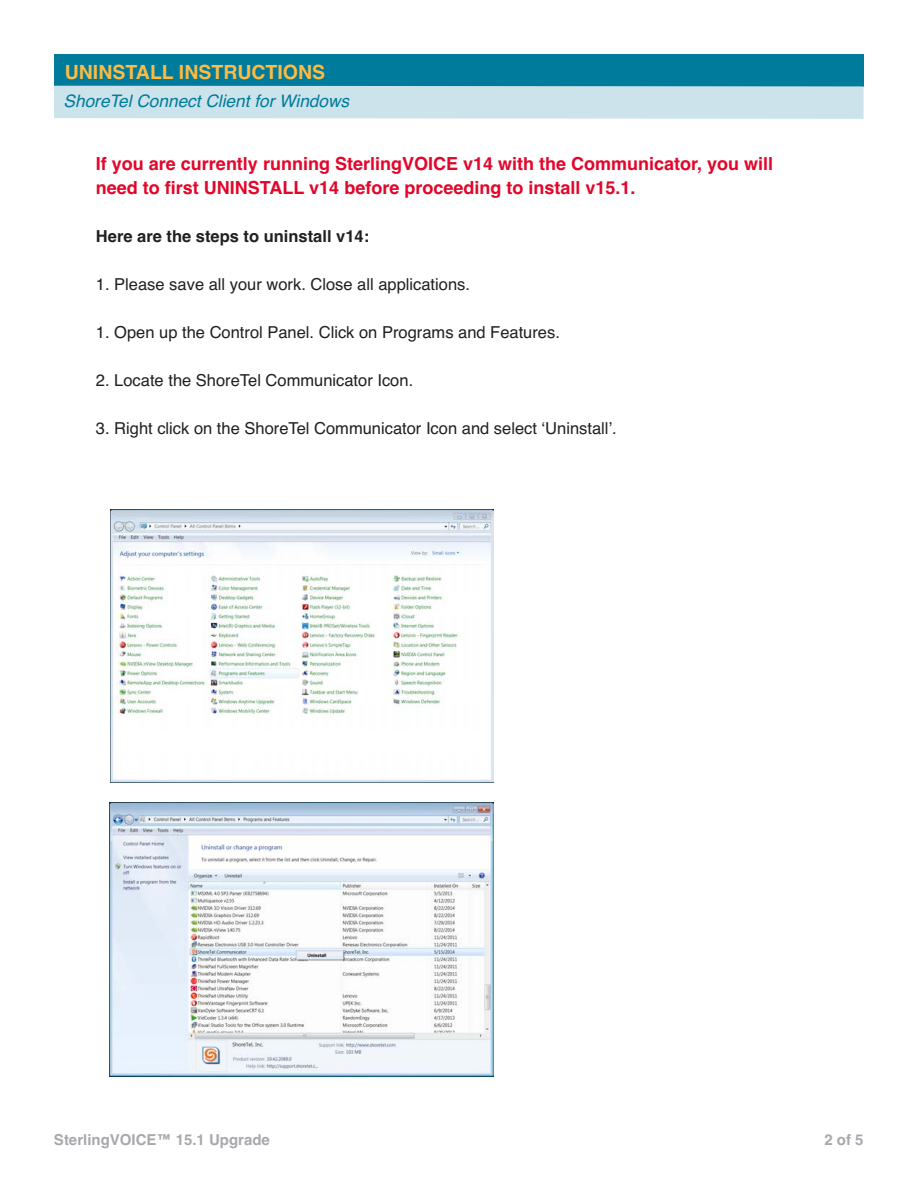
<style>
.page{position:relative;width:918px;height:1188px;background:#fff}
.page>*{position:absolute;margin:0;border:0;box-sizing:border-box;transform-origin:0 0}
.t1{font:700 19.5px "Helvetica";color:#fdbb43}
.t2{font:700 18px/24px "Helvetica";color:#e3062b}
.t3{font:italic 17.25px "Helvetica";color:#007b9b}
.t4{font:16.5px "Helvetica";color:#231f20}
.t5{font:700 16.5px "Helvetica";color:#231f20}
.t6{font:700 15px "Helvetica";color:#a8a9ad}
</style>
<div class="page">
<div style="left:54px;top:54px;width:810px;height:32px;background:#007b9b"></div>
<img style="left:109px;top:803px;width:384px;height:273px">
<img style="left:110px;top:509px;width:383px;height:273px">
<div style="left:54px;top:86px;width:810px;height:33px;background:#cce3eb"></div>
<p class="t1" style="left:65px;top:61px;width:262px">UNINSTALL INSTRUCTIONS</p>
<p class="t3" style="left:64px;top:91px;width:287px">ShoreTel Connect Client for Windows</p>
<p class="t2" style="left:96px;top:152px;width:679px">If you are currently running SterlingVOICE v14 with the Communicator, you will need to first UNINSTALL v14 before proceeding to install v15.1.</p>
<p class="t5" style="left:96px;top:227px;width:275px">Here are the steps to uninstall v14:</p>
<p class="t4" style="left:96px;top:275px;width:376px">1. Please save all your work. Close all applications.</p>
<p class="t4" style="left:96px;top:323px;width:466px">1. Open up the Control Panel. Click on Programs and Features.</p>
<p class="t4" style="left:96px;top:371px;width:319px">2. Locate the ShoreTel Communicator Icon.</p>
<p class="t4" style="left:96px;top:419px;width:522px">3. Right click on the ShoreTel Communicator Icon and select ‘Uninstall’.</p>
<p class="t6" style="left:54px;top:1131px;width:217px">SterlingVOICE™ 15.1 Upgrade</p>
<p class="t6" style="left:824px;top:1131px;width:41px">2 of 5</p>
</div>
